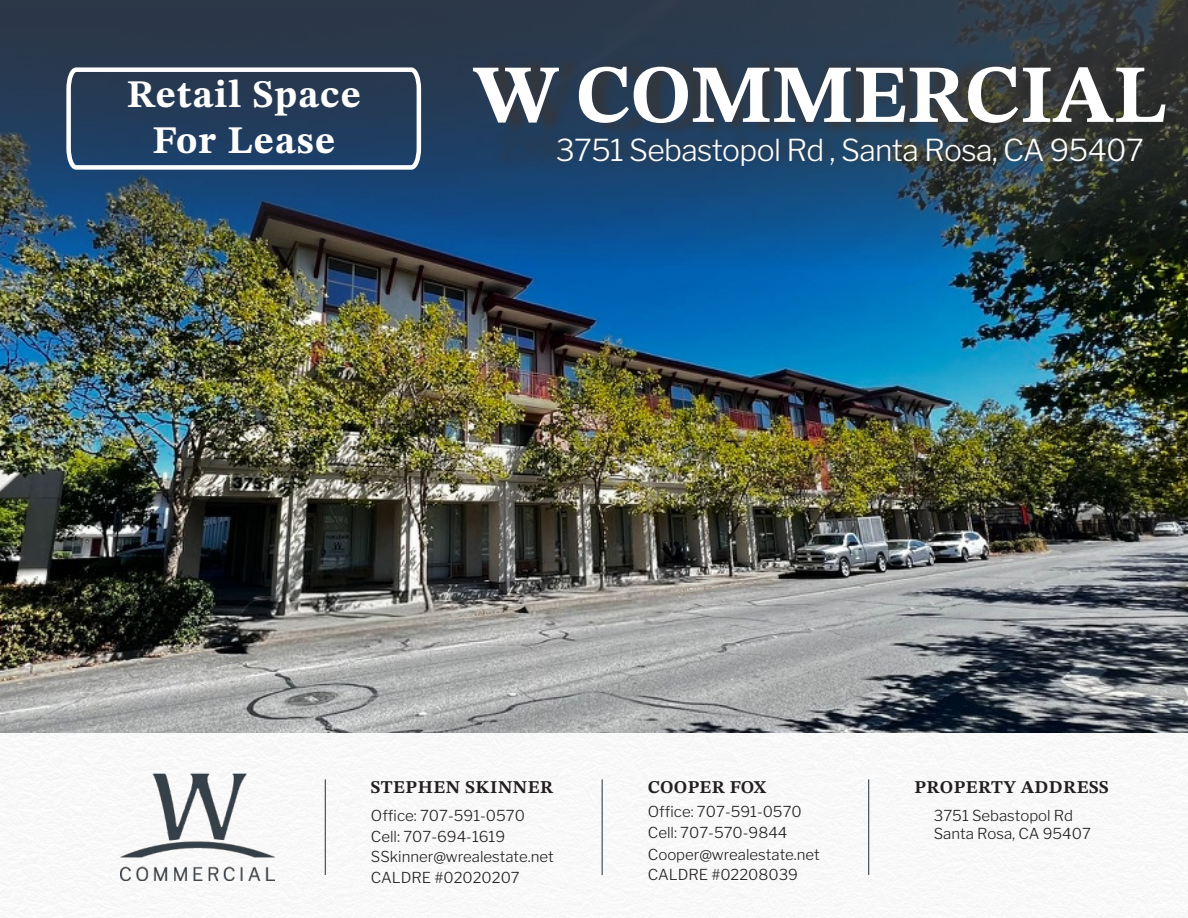
<style>
.page{position:relative;width:1188px;height:918px;background:#fff}
.page>*{position:absolute;margin:0;border:0;box-sizing:border-box;transform-origin:0 0}
.t1{font:700 82.5px "STIX Two Text";letter-spacing:-.01em;color:#fff}
.t2{font:700 39px/46.8px "STIX Two Text";letter-spacing:.03em;color:#fff;text-align:center}
.t3{font:300 30px "Libre Franklin";letter-spacing:-.02em;color:#fff}
.t4{font:700 18px "STIX Two Text";letter-spacing:.025em;color:#231f20}
.t5{font:300 15px/21px "Libre Franklin";color:#231f20}
</style>
<div class="page">
<img style="left:0;top:732px;width:1188px;height:186px">
<img style="left:0;top:284px;width:1188px;height:448px">
<img style="left:0;top:0;width:1188px;height:284px">
<img style="left:493px;top:137px;width:645px;height:37px">
<img style="left:481px;top:55px;width:657px;height:82px">
<svg style="left:64px;top:65px;width:359px;height:107px;background:#38506c"></svg>
<img style="left:120px;top:773px;width:155px;height:108px">
<hr style="left:325px;top:779px;width:1px;height:96px;background:#21303b">
<hr style="left:868px;top:779px;width:1px;height:96px;background:#21303b">
<hr style="left:602px;top:779px;width:1px;height:96px;background:#21303b">
<h2 class="t2" style="left:127px;top:71px;width:236px">Retail Space<br>For Lease</h2>
<h1 class="t1" style="left:473px;top:36px;width:695px">W COMMERCIAL</h1>
<h3 class="t3" style="left:556px;top:132px;width:590px">3751 Sebastopol Rd , Santa Rosa, CA 95407</h3>
<p class="t4" style="left:371px;top:774px;width:184px">STEPHEN SKINNER</p>
<p class="t5" style="left:371px;top:805px;width:184px">Office: 707-591-0570<br>Cell: 707-694-1619<br>SSkinner@wrealestate.net<br>CALDRE #02020207</p>
<p class="t4" style="left:648px;top:774px;width:120px">COOPER FOX</p>
<p class="t5" style="left:648px;top:801px;width:173px">Office: 707-591-0570<br>Cell: 707-570-9844<br>Cooper@wrealestate.net<br>CALDRE #02208039</p>
<p class="t4" style="left:914px;top:774px;width:196px">PROPERTY ADDRESS</p>
<p class="t5" style="left:934px;top:806px;width:159px;line-height:18px">3751 Sebastopol Rd<br>Santa Rosa, CA 95407</p>
</div>
